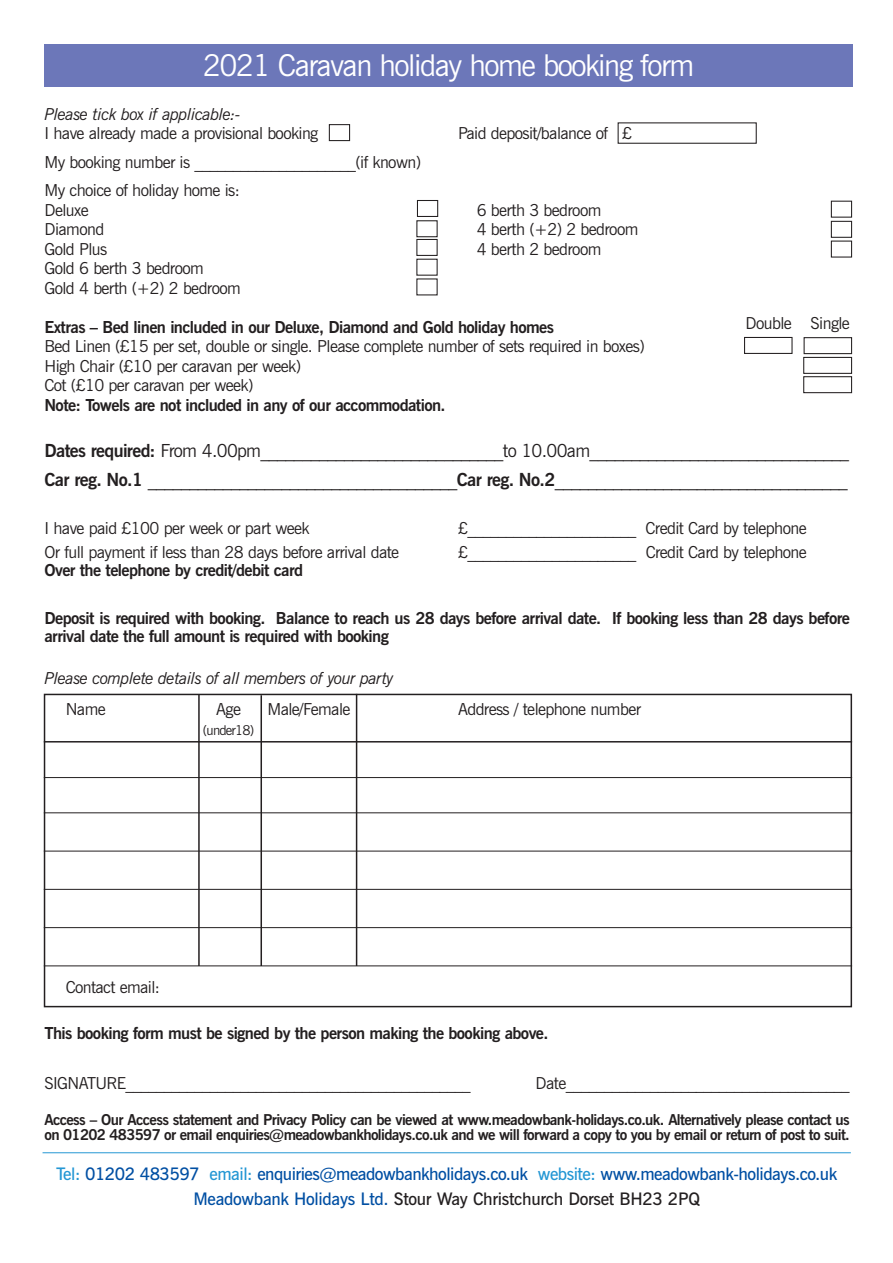
<style>
.page{position:relative;width:893px;height:1263px;background:#fff}
.page>*{position:absolute;margin:0;border:0;box-sizing:border-box;transform-origin:0 0}
.t1{font:30px "News Gothic BT";letter-spacing:-.05em;color:#fff}
.t2{font:18px/28.5px "News Gothic BT";letter-spacing:-.035em;color:#231f20}
.t3{font:600 17.25px/25.5px "News Gothic BT";letter-spacing:-.03em;color:#004fa3;text-align:center}
.t4{font:16.5px/19.5px "News Gothic BT";letter-spacing:-.035em;color:#231f20}
.t5{font:700 16.5px/18px "News Gothic BT";letter-spacing:-.035em;color:#231f20}
.t6{font:italic 16.5px "News Gothic BT";letter-spacing:-.035em;color:#231f20}
.t7{font:700 15px/15px "News Gothic BT";letter-spacing:-.045em;color:#231f20}
.t8{font:13.5px "News Gothic BT";letter-spacing:-.06em;color:#231f20}
.s1{font-weight:700}
.s2{color:#2497d4}
.s3{color:#231f20}
</style>
<div class="page">
<div style="left:44px;top:44px;width:808px;height:43px;background:#6c77b9"></div>
<div style="left:44px;top:694px;width:808px;height:313px;border:2px solid #231f20"></div>
<svg style="left:328px;top:124px;width:524px;height:270px"></svg>
<hr style="left:44px;top:741px;width:808px;height:2px;background:#231f20">
<hr style="left:44px;top:777px;width:808px;height:1px;background:#231f20">
<hr style="left:44px;top:812px;width:808px;height:1px;background:#231f20">
<hr style="left:44px;top:851px;width:808px;height:1px;background:#231f20">
<hr style="left:44px;top:889px;width:808px;height:1px;background:#231f20">
<hr style="left:44px;top:927px;width:808px;height:1px;background:#231f20">
<hr style="left:44px;top:966px;width:808px;height:1px;background:#231f20">
<hr style="left:198px;top:694px;width:2px;height:272px;background:#231f20">
<hr style="left:260px;top:695px;width:2px;height:271px;background:#231f20">
<hr style="left:356px;top:694px;width:1px;height:272px;background:#231f20">
<div style="left:744px;top:337px;width:48px;height:17px;border:1px solid #231f20"></div>
<svg style="left:416px;top:122px;width:341px;height:96px"></svg>
<hr style="left:43px;top:1152px;width:807px;height:1px;background:#2497d4">
<h1 class="t1" style="left:203px;top:55px;width:492px">2021 Caravan holiday home booking form</h1>
<p class="t6" style="left:44px;top:108px;width:198px">Please tick box if applicable:-</p>
<p class="t4" style="left:44px;top:125px;width:275px">I have already made a provisional booking</p>
<p class="t4" style="left:458px;top:125px;width:175px">Paid deposit/balance of £</p>
<p class="t4" style="left:44px;top:149px;width:378px;line-height:28.5px">My booking number is _____________________(if known)<br>My choice of holiday home is:</p>
<p class="t4" style="left:44px;top:202px;width:46px">Deluxe</p>
<p class="t4" style="left:476px;top:202px;width:126px">6 berth 3 bedroom</p>
<p class="t4" style="left:44px;top:221px;width:61px">Diamond</p>
<p class="t4" style="left:476px;top:221px;width:163px">4 berth (+2) 2 bedroom</p>
<p class="t4" style="left:44px;top:241px;width:64px">Gold Plus</p>
<p class="t4" style="left:476px;top:241px;width:126px">4 berth 2 bedroom</p>
<p class="t4" style="left:44px;top:260px;width:198px">Gold 6 berth 3 bedroom<br>Gold 4 berth (+2) 2 bedroom</p>
<p class="t5" style="left:44px;top:319px;width:511px">Extras – Bed linen included in our Deluxe, Diamond and Gold holiday homes</p>
<p class="t4" style="left:44px;top:338px;width:602px">Bed Linen (£15 per set, double or single. Please complete number of sets required in boxes)<br>High Chair (£10 per caravan per week)<br>Cot (£10 per caravan per week)</p>
<p class="t5" style="left:44px;top:397px;width:402px">Note: Towels are not included in any of our accommodation.</p>
<p class="t2" style="left:44px;top:438px;width:806px"><span class="s1">Dates required:</span> From 4.00pm_____________________________to 10.00am_______________________________<br><span class="s1">Car reg. No.1</span> _____________________________________<span class="s1">Car reg. No.2</span>___________________________________</p>
<p class="t4" style="left:44px;top:520px;width:267px">I have paid £100 per week or part week</p>
<p class="t4" style="left:458px;top:520px;width:350px">£______________________ Credit Card by telephone</p>
<p class="t4" style="left:44px;top:544px;width:356px">Or full payment if less than 28 days before arrival date</p>
<p class="t4" style="left:458px;top:544px;width:350px">£______________________ Credit Card by telephone</p>
<p class="t5" style="left:44px;top:562px;width:260px">Over the telephone by credit/debit card</p>
<p class="t5" style="left:44px;top:610px;width:807px">Deposit is required with booking. Balance to reach us 28 days before arrival date. If booking less than 28 days before arrival date the full amount is required with booking</p>
<p class="t6" style="left:44px;top:672px;width:351px">Please complete details of all members of your party</p>
<p class="t4" style="left:66px;top:701px;width:41px">Name</p>
<p class="t4" style="left:216px;top:701px;width:26px">Age</p>
<p class="t4" style="left:267px;top:701px;width:84px">Male/Female</p>
<p class="t4" style="left:458px;top:701px;width:184px">Address / telephone number</p>
<p class="t8" style="left:203px;top:725px;width:53px">(under18)</p>
<p class="t4" style="left:745px;top:315px;width:106px">Double Single</p>
<p class="t4" style="left:66px;top:979px;width:96px">Contact email:</p>
<p class="t5" style="left:44px;top:1026px;width:505px">This booking form must be signed by the person making the booking above.</p>
<p class="t4" style="left:44px;top:1075px;width:428px">SIGNATURE_____________________________________________</p>
<p class="t4" style="left:535px;top:1075px;width:315px">Date_____________________________________</p>
<p class="t7" style="left:44px;top:1113px;width:806px">Access – Our Access statement and Privacy Policy can be viewed at www.meadowbank-holidays.co.uk. Alternatively please contact us on 01202 483597 or email enquiries@meadowbankholidays.co.uk and we will forward a copy to you by email or return of post to suit.</p>
<p class="t3" style="left:56px;top:1163px;width:782px"><span class="s2">Tel:</span> 01202 483597 <span class="s2">email:</span> enquiries@meadowbankholidays.co.uk <span class="s2">website:</span> www.meadowbank-holidays.co.uk<br>Meadowbank Holidays Ltd. <span class="s3">Stour Way Christchurch Dorset BH23 2PQ</span></p>
</div>
